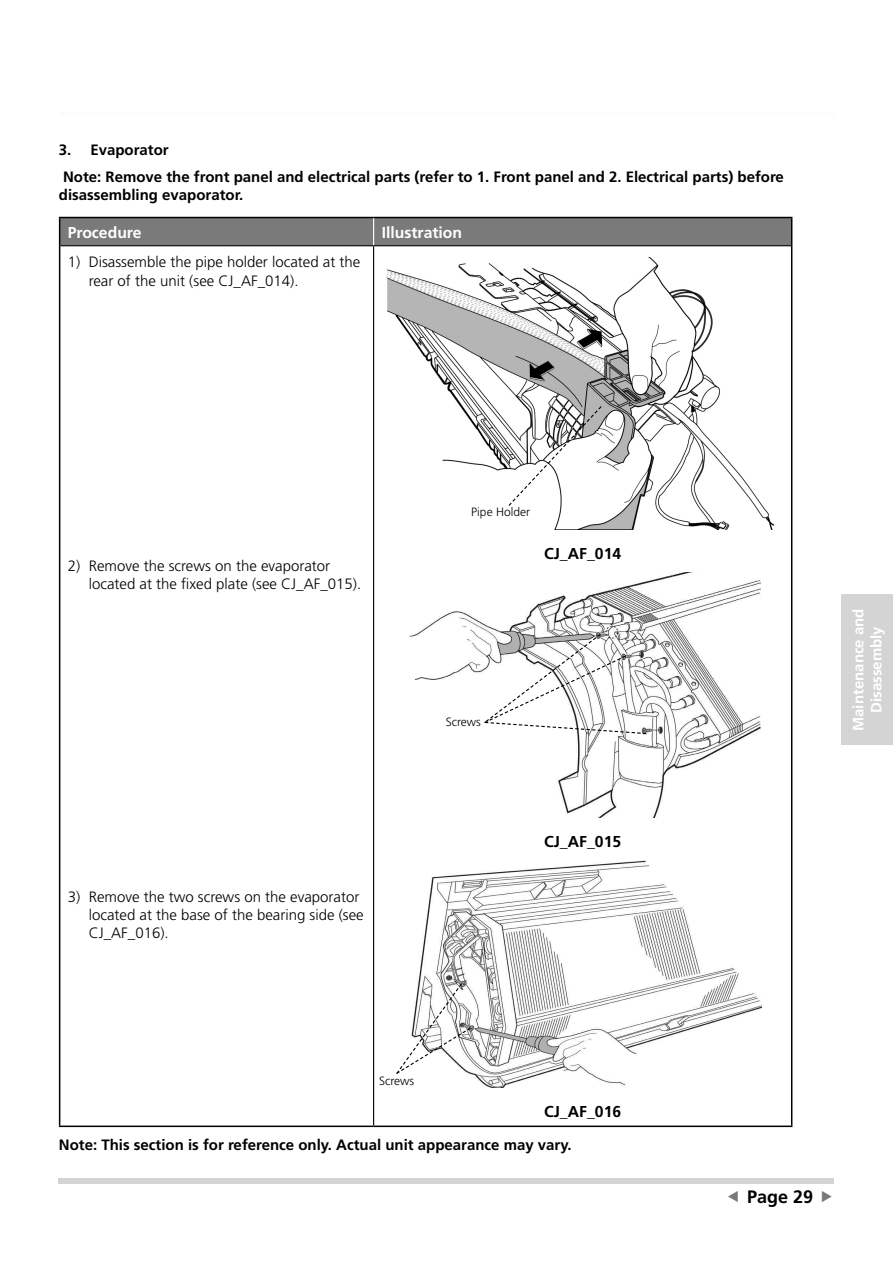
<style>
.page{position:relative;width:893px;height:1263px;background:#fff}
.page>*{position:absolute;margin:0;border:0;box-sizing:border-box;transform-origin:0 0}
.t1{font:700 18px "Frutiger";color:#000}
.Body{font:700 15.75px "Frutiger";color:#000}
.Body-2{font:700 15.75px "Frutiger";color:#fff}
.t2{font:300 15px/18px "Frutiger";color:#000}
.Body-3{font:700 15px/18px "Frutiger";color:#000}
.t3{font:700 15px/18px "Frutiger";color:#fff;text-align:center}
.Contents{font:300 12px "Frutiger";color:#000}
</style>
<div class="page">
<div style="left:841px;top:595px;width:52px;height:150px;background:#d4d4d4"></div>
<div style="left:59px;top:1178px;width:775px;height:5px;background:#d4d4d4"></div>
<hr style="left:59px;top:112px;width:775px;height:3px;background:#fbfbfb">
<hr style="left:59px;top:217px;width:315px;height:1px;background:#000">
<hr style="left:374px;top:217px;width:418px;height:1px;background:#000">
<hr style="left:59px;top:246px;width:1px;height:879px;background:#000">
<hr style="left:791px;top:246px;width:1px;height:879px;background:#000">
<hr style="left:59px;top:1125px;width:315px;height:2px;background:#000">
<hr style="left:374px;top:1125px;width:418px;height:2px;background:#000">
<div style="left:59px;top:218px;width:733px;height:28px;background:#7a7a7a"></div>
<hr style="left:60px;top:245px;width:314px;height:1px;background:#000">
<hr style="left:374px;top:245px;width:417px;height:1px;background:#000">
<hr style="left:373px;top:246px;width:1px;height:879px;background:#000">
<img style="left:387px;top:258px;width:388px;height:271px">
<img style="left:409px;top:572px;width:351px;height:246px">
<img style="left:418px;top:861px;width:343px;height:227px">
<svg style="left:507px;top:405px;width:96px;height:102px"></svg>
<svg style="left:483px;top:633px;width:164px;height:102px"></svg>
<svg style="left:396px;top:982px;width:76px;height:93px"></svg>
<p class="Body-3" style="left:59px;top:141px;width:111px">3. Evaporator</p>
<p class="Body-3" style="left:59px;top:168px;width:726px">Note: Remove the front panel and electrical parts (refer to 1. Front panel and 2. Electrical parts) before disassembling evaporator.</p>
<p class="Body-2" style="left:68px;top:224px;width:75px">Procedure</p>
<p class="Body-2" style="left:382px;top:224px;width:82px">Illustration</p>
<p class="t2" style="left:89px;top:254px;width:273px;text-indent:-21px">1) Disassemble the pipe holder located at the rear of the unit (see CJ_AF_014).</p>
<p class="t2" style="left:89px;top:557px;width:274px;text-indent:-21px">2) Remove the screws on the evaporator located at the fixed plate (see CJ_AF_015).</p>
<p class="t2" style="left:89px;top:888px;width:277px;text-indent:-21px">3) Remove the two screws on the evaporator located at the base of the bearing side (see<br>CJ_AF_016).</p>
<p class="Contents" style="left:471px;top:505px;width:60px">Pipe Holder</p>
<p class="Body" style="left:544px;top:544px;width:79px">CJ_AF_014</p>
<p class="Contents" style="left:446px;top:715px;width:37px">Screws</p>
<p class="Body" style="left:544px;top:832px;width:79px">CJ_AF_015</p>
<p class="Contents" style="left:379px;top:1074px;width:37px">Screws</p>
<p class="Body" style="left:544px;top:1102px;width:79px">CJ_AF_016</p>
<p class="Body-3" style="left:59px;top:1136px;width:514px">Note: This section is for reference only. Actual unit appearance may vary.</p>
<p class="t3" style="left:849px;top:731px;width:124px;rotate:-90deg">Maintenance and<br>Disassembly</p>
<p class="t1" style="left:747px;top:1186px;width:68px">Page 29</p>
</div>
